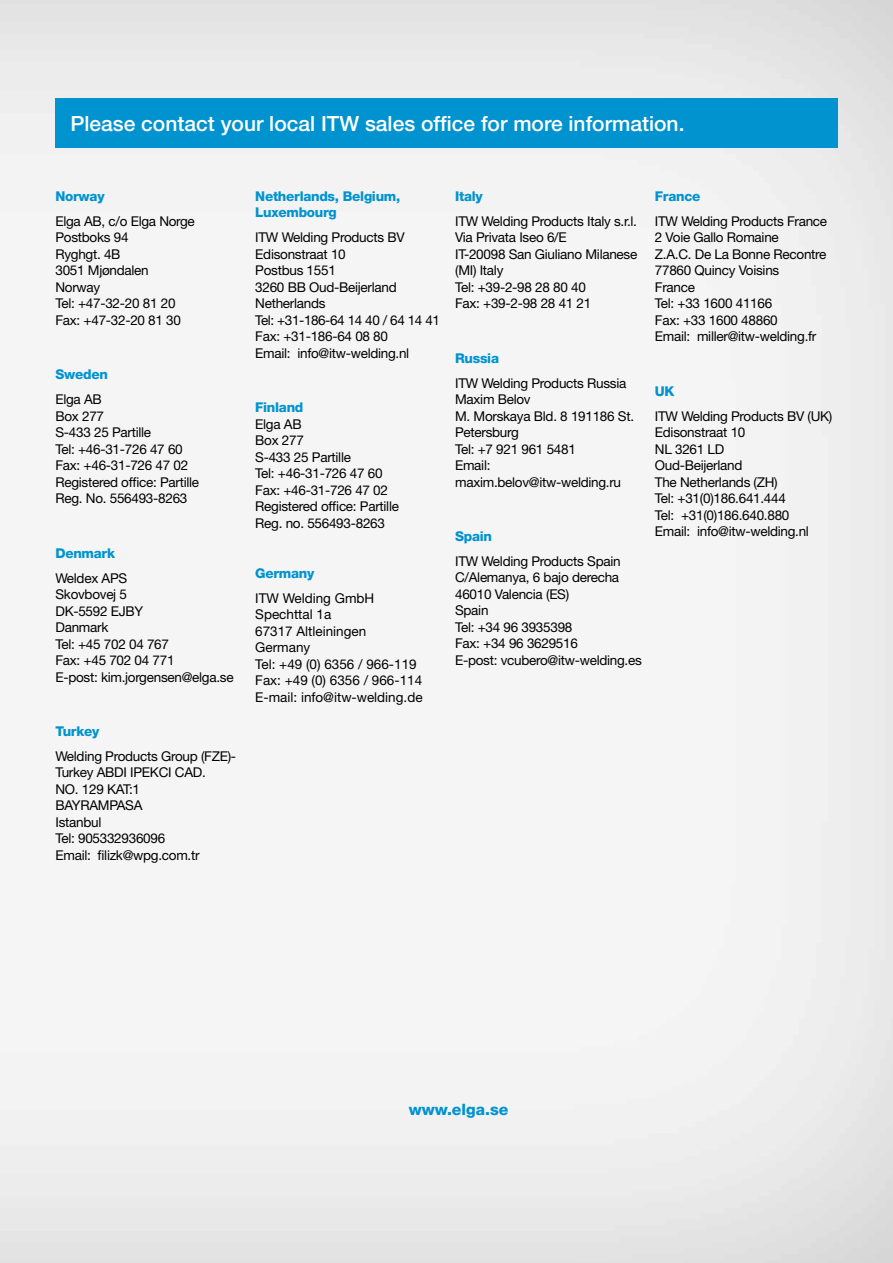
<style>
.page{position:relative;width:893px;height:1263px;background:#fff}
.page>*{position:absolute;margin:0;border:0;box-sizing:border-box;transform-origin:0 0}
.t1{font:500 21px "Helvetica Neue";color:#fff}
.t2{font:800 15.6px "Helvetica Neue";color:#0093d0}
.t3{font:13.5px/16.5px "Helvetica Neue";letter-spacing:-.02em;color:#000}
.t4{font:13.5px/16.5px "Helvetica Neue";color:#000}
.t5{font:800 13.5px/16.5px "Helvetica Neue";letter-spacing:-.02em;color:#0093d0}
</style>
<div class="page">
<div style="left:55px;top:98px;width:783px;height:50px;background:#0093d0"></div>
<h1 class="t1" style="left:70px;top:111px;width:615px">Please contact your local ITW sales office for more information.</h1>
<p class="t5" style="left:55px;top:188px;width:51px">Norway</p>
<p class="t3" style="left:55px;top:213px;width:141px">Elga AB, c/o Elga Norge<br>Postboks 94<br>Ryghgt. 4B<br>3051 Mjøndalen<br>Norway<br>Tel: +47-32-20 81 20<br>Fax: +47-32-20 81 30</p>
<p class="t5" style="left:55px;top:366px;width:54px">Sweden</p>
<p class="t3" style="left:55px;top:391px;width:145px">Elga AB<br>Box 277<br>S-433 25 Partille<br>Tel: +46-31-726 47 60<br>Fax: +46-31-726 47 02<br>Registered office: Partille<br>Reg. No. 556493-8263</p>
<p class="t5" style="left:55px;top:544px;width:61px">Denmark</p>
<p class="t3" style="left:55px;top:569px;width:180px">Weldex APS<br>Skovbovej 5<br>DK-5592 EJBY<br>Danmark<br>Tel: +45 702 04 767<br>Fax: +45 702 04 771<br>E-post: kim.jorgensen@elga.se</p>
<p class="t5" style="left:55px;top:723px;width:45px">Turkey</p>
<p class="t3" style="left:55px;top:748px;width:182px">Welding Products Group (FZE)-<br>Turkey ABDI IPEKCI CAD.<br>NO. 129 KAT:1<br>BAYRAMPASA<br>Istanbul<br>Tel: 905332936096<br>Email: filizk@wpg.com.tr</p>
<p class="t5" style="left:255px;top:188px;width:147px">Netherlands, Belgium,<br>Luxembourg</p>
<p class="t3" style="left:255px;top:229px;width:186px">ITW Welding Products BV<br>Edisonstraat 10<br>Postbus 1551<br>3260 BB Oud-Beijerland<br>Netherlands<br>Tel: +31-186-64 14 40 / 64 14 41<br>Fax: +31-186-64 08 80<br>Email: info@itw-welding.nl</p>
<p class="t5" style="left:255px;top:399px;width:50px">Finland</p>
<p class="t3" style="left:255px;top:415px;width:145px">Elga AB<br>Box 277<br>S-433 25 Partille<br>Tel: +46-31-726 47 60<br>Fax: +46-31-726 47 02<br>Registered office: Partille<br>Reg. no. 556493-8263</p>
<p class="t5" style="left:255px;top:565px;width:61px">Germany</p>
<p class="t4" style="left:255px;top:589px;width:169px">ITW Welding GmbH<br>Spechttal 1a<br>67317 Altleiningen<br>Germany<br>Tel: +49 (0) 6356 / 966-119<br>Fax: +49 (0) 6356 / 966-114<br>E-mail: info@itw-welding.de</p>
<p class="t5" style="left:455px;top:188px;width:29px">Italy</p>
<p class="t3" style="left:455px;top:213px;width:184px">ITW Welding Products Italy s.r.l.<br>Via Privata Iseo 6/E<br>IT-20098 San Giuliano Milanese (MI) Italy<br>Tel: +39-2-98 28 80 40<br>Fax: +39-2-98 28 41 21</p>
<p class="t5" style="left:455px;top:349px;width:45px">Russia</p>
<p class="t3" style="left:455px;top:374px;width:181px">ITW Welding Products Russia<br>Maxim Belov<br>M. Morskaya Bld. 8 191186 St.<br>Petersburg<br>Tel: +7 921 961 5481<br>Email: maxim.belov@itw-welding.ru</p>
<p class="t5" style="left:455px;top:528px;width:38px">Spain</p>
<p class="t3" style="left:455px;top:553px;width:188px">ITW Welding Products Spain<br>C/Alemanya, 6 bajo derecha<br>46010 Valencia (ES)<br>Spain<br>Tel: +34 96 3935398<br>Fax: +34 96 3629516<br>E-post: vcubero@itw-welding.es</p>
<p class="t5" style="left:655px;top:188px;width:47px">France</p>
<p class="t3" style="left:655px;top:212px;width:174px">ITW Welding Products France<br>2 Voie Gallo Romaine<br>Z.A.C. De La Bonne Recontre<br>77860 Quincy Voisins<br>France<br>Tel: +33 1600 41166<br>Fax: +33 1600 48860<br>Email: miller@itw-welding.fr</p>
<p class="t5" style="left:655px;top:382px;width:21px">UK</p>
<p class="t3" style="left:655px;top:407px;width:179px">ITW Welding Products BV (UK)<br>Edisonstraat 10<br>NL 3261 LD<br>Oud-Beijerland<br>The Netherlands (ZH)<br>Tel: +31(0)186.641.444<br>Tel: +31(0)186.640.880<br>Email: info@itw-welding.nl</p>
<p class="t2" style="left:409px;top:1100px;width:101px">www.elga.se</p>
</div>
